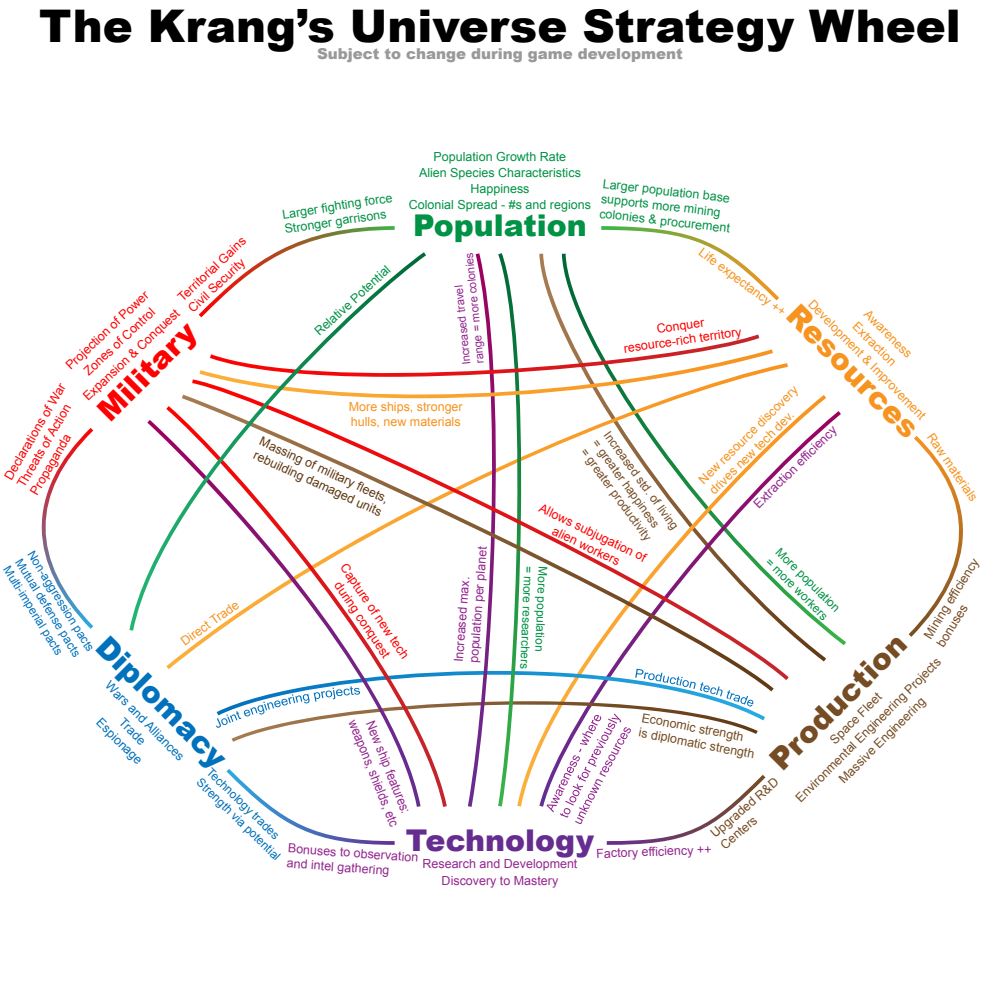
<style>
.page{position:relative;width:1000px;height:1000px;background:#fff}
.page>*{position:absolute;margin:0;border:0;box-sizing:border-box;transform-origin:0 0}
.t1{font:900 45px "Arial";color:#000}
.t2{font:900 30px "Arial";color:#009245}
.t3{font:900 30px "Arial";color:#662d91}
.t4{font:900 30px "Arial";color:#754c24}
.t5{font:900 30px "Arial";color:#f7931e}
.t6{font:900 30px "Arial";color:#0071bc}
.t7{font:900 30px "Arial";color:#f00}
.t8{font:900 15px "Arial";color:#999}
.t9{font:13.12px "Arial";color:#93278f;scale:.9 1}
.t10{font:12.5px/15px "Arial";color:#f00;text-align:center}
.t11{font:12.5px/15px "Arial";color:#009245}
.t12{font:12.5px/14.9px "Arial";color:#f7931e}
.t13{font:12.5px/15.1px "Arial";color:#93278f}
.t14{font:12.5px/17px "Arial";color:#754c24}
.t15{font:12.5px/15.1px "Arial";color:#603813}
.t16{font:12.5px "Arial";color:#0071bc}
.t17{font:11.88px/14.2px "Arial";color:#0071bc}
.t18{font:11.88px/14.2px "Arial";color:#754c24}
.t19{font:11.88px/14.2px "Arial";color:#009245}
.t20{font:11.25px/13.6px "Arial";color:#93278f}
</style>
<div class="page">
<svg style="left:41px;top:428px;width:52px;height:201px"></svg>
<svg style="left:909px;top:436px;width:54px;height:201px"></svg>
<svg style="left:789px;top:395px;width:37px;height:267px"></svg>
<svg style="left:129px;top:314px;width:70px;height:317px"></svg>
<svg style="left:199px;top:226px;width:580px;height:619px"></svg>
<h1 class="t1" style="left:39px;top:-7px;width:923px">The Krang’s Universe Strategy Wheel</h1>
<p class="t8" style="left:317px;top:43px;width:367px">Subject to change during game development</p>
<p class="t11" style="left:434px;top:149px;width:134px">Population Growth Rate</p>
<p class="t11" style="left:419px;top:165px;width:163px">Alien Species Characteristics</p>
<p class="t11" style="left:604px;top:176px;width:133px;rotate:7deg">Larger population base supports more mining colonies &amp; procurement</p>
<p class="t12" style="left:705px;top:244px;width:106px;rotate:37deg">Life expectancy ++</p>
<p class="t11" style="left:470px;top:181px;width:61px">Happiness</p>
<p class="t11" style="left:281px;top:207px;width:113px;rotate:-9deg">Larger fighting force<br>Stronger garrisons</p>
<p class="t11" style="left:409px;top:198px;width:184px">Colonial Spread - #s and regions</p>
<h2 class="t2" style="left:413px;top:204px;width:175px">Population</h2>
<p class="t10" style="left:175px;top:293px;width:89px;text-align:left;rotate:-43deg">Territorial Gains<br>Civil Security</p>
<p class="t20" style="left:460px;top:366px;width:113px;rotate:-96deg">Increased travel range = more colonies</p>
<p class="t11" style="left:311px;top:327px;width:99px;rotate:-42deg">Relative Potential</p>
<p class="t10" style="left:63px;top:362px;width:110px;rotate:-43deg">Projection of Power</p>
<p class="t12" style="left:816px;top:296px;width:163px;rotate:46deg">Development &amp; Improvement</p>
<h2 class="t5" style="left:807px;top:294px;width:175px;rotate:45deg">Resources</h2>
<p class="t10" style="left:81px;top:368px;width:94px;rotate:-43deg">Zones of Control</p>
<p class="t10" style="left:80px;top:393px;width:129px;rotate:-43deg">Expansion &amp; Conquest</p>
<p class="t12" style="left:872px;top:306px;width:63px;line-height:16.8px;rotate:45deg">Awareness<br>Extraction</p>
<p class="t10" style="left:621px;top:326px;width:120px;rotate:-8deg">Conquer resource-rich territory</p>
<h2 class="t7" style="left:87px;top:400px;width:127px;rotate:-45deg">Military</h2>
<p class="t10" style="left:1px;top:475px;width:111px;text-align:left;rotate:-60deg">Declarations of War<br>Threats of Action<br>Propaganda</p>
<p class="t12" style="left:696px;top:477px;width:135px;rotate:-45deg">New resource discovery drives new tech dev.</p>
<p class="t12" style="left:349px;top:399px;width:115px">More ships, stronger hulls, new materials</p>
<p class="t13" style="left:751px;top:501px;width:112px;rotate:-45deg">Extraction efficiency</p>
<p class="t18" style="left:612px;top:428px;width:120px;rotate:54deg">Increased std. of living = greater happiness<br>= greater productivity</p>
<p class="t12" style="left:937px;top:430px;width:81px;rotate:56deg">Raw materials</p>
<p class="t15" style="left:264px;top:433px;width:142px;rotate:25deg">Massing of military fleets, rebuilding damaged units</p>
<p class="t10" style="left:543px;top:500px;width:119px;rotate:26deg">Allows subjugation of alien workers</p>
<p class="t13" style="left:451px;top:661px;width:118px;rotate:-86deg">Increased max. population per planet</p>
<p class="t19" style="left:783px;top:545px;width:87px;rotate:45deg">More population = more workers</p>
<p class="t17" style="left:36px;top:548px;width:117px;rotate:58deg">Non-aggression pacts<br>Mutual defense pacts<br>Multi-imperial pacts</p>
<p class="t14" style="left:921px;top:633px;width:94px;line-height:15.1px;rotate:-58deg">Mining efficiency bonuses</p>
<p class="t10" style="left:350px;top:560px;width:113px;rotate:56deg">Capture of new tech during conquest</p>
<p class="t19" style="left:535px;top:566px;width:105px;rotate:92deg">= more researchers</p>
<p class="t19" style="left:550px;top:566px;width:87px;rotate:92deg">More population</p>
<p class="t12" style="left:178px;top:636px;width:70px;rotate:-35deg">Direct Trade</p>
<h2 class="t6" style="left:117px;top:626px;width:173px;rotate:45deg">Diplomacy</h2>
<h2 class="t4" style="left:759px;top:749px;width:180px;rotate:-45deg">Production</h2>
<p class="t14" style="left:780px;top:782px;width:200px;text-align:center;rotate:-45deg">Space Fleet<br>Environmental Engineering Projects<br>Massive Engineering</p>
<p class="t16" style="left:113px;top:678px;width:107px;rotate:45deg">Wars and Alliances</p>
<p class="t14" style="left:643px;top:710px;width:119px;line-height:15px;rotate:11deg">Economic strength<br>is diplomatic strength</p>
<p class="t16" style="left:127px;top:714px;width:34px;rotate:45deg">Trade</p>
<p class="t16" style="left:104px;top:714px;width:61px;rotate:45deg">Espionage</p>
<p class="t9" style="left:360px;top:717px;width:128px;rotate:68deg">weapons, shields, etc</p>
<p class="t9" style="left:378px;top:718px;width:111px;rotate:68deg">New ship features:</p>
<p class="t17" style="left:213px;top:765px;width:113px;rotate:44deg">Technology trades<br>Strength via potential</p>
<p class="t14" style="left:708px;top:829px;width:86px;line-height:15.1px;rotate:-40deg">Upgraded R&amp;D<br>Centers</p>
<p class="t13" style="left:596px;top:846px;width:117px;rotate:-2deg">Factory efficiency ++</p>
<h2 class="t3" style="left:406px;top:819px;width:190px">Technology</h2>
<p class="t13" style="left:288px;top:841px;width:132px;rotate:4deg">Bonuses to observation and intel gathering</p>
<p class="t13" style="left:423px;top:856px;width:156px;line-height:16.2px;text-align:center">Research and Development<br>Discovery to Mastery</p>
</div>
